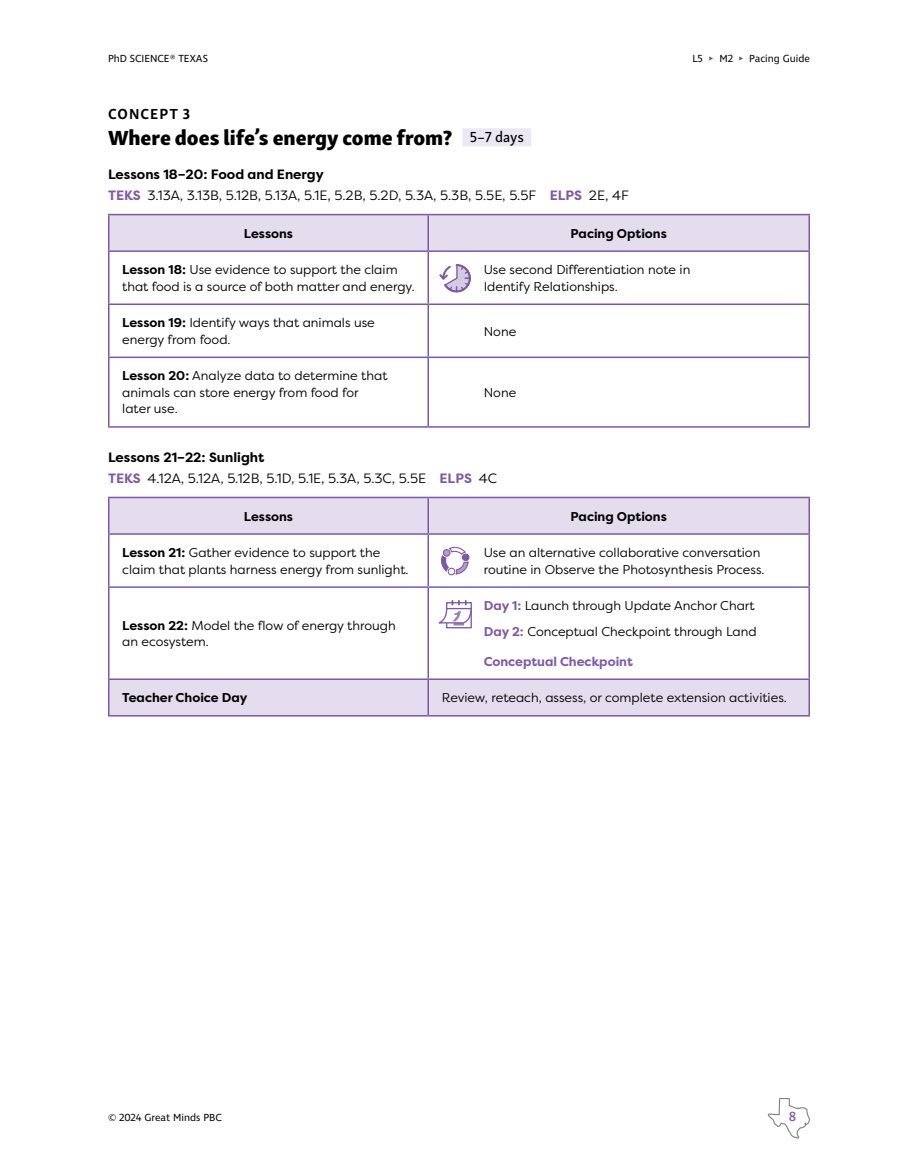
<style>
.page{position:relative;width:918px;height:1175px;background:#fff}
.page>*{position:absolute;margin:0;border:0;box-sizing:border-box;transform-origin:0 0}
.t1{font:21px "Skolar Sans Latn Eb";color:#000}
.t2{font:700 15px "Skolar Sans Latn";letter-spacing:.07em;color:#000}
.t3{font:15px "Skolar Sans Latn Me";color:#000}
.t4{font:13.5px "Filson Pro";color:#000}
.t5{font:700 13.5px "Filson Pro";color:#000}
.t6{font:500 13.5px "Ingra";color:#7f58a5}
.t7{font:12.75px/16.5px "Filson Pro";color:#000}
.t8{font:700 12.75px "Filson Pro";color:#000}
.t9{font:700 12.75px "Filson Pro";color:#7f58a5}
.t10{font:10.5px "Ingra";color:#000}
.s1{color:#636466}
.s2{font-weight:700;color:#7f58a5}
.s3{font-weight:700}
</style>
<div class="page">
<div style="left:463px;top:128px;width:68px;height:18px;background:#ebe7f3"></div>
<div style="left:110px;top:215px;width:698px;height:35px;background:#e3ddee"></div>
<hr style="left:428px;top:215px;width:1px;height:35px;background:#7f58a5">
<hr style="left:428px;top:252px;width:1px;height:51px;background:#7f58a5">
<hr style="left:108px;top:303px;width:320px;height:2px;background:#7f58a5">
<hr style="left:428px;top:303px;width:382px;height:2px;background:#7f58a5">
<hr style="left:428px;top:305px;width:1px;height:51px;background:#7f58a5">
<hr style="left:428px;top:358px;width:1px;height:68px;background:#7f58a5">
<hr style="left:108px;top:214px;width:320px;height:1px;background:#7f58a5">
<hr style="left:108px;top:215px;width:2px;height:35px;background:#7f58a5">
<hr style="left:428px;top:214px;width:382px;height:1px;background:#7f58a5">
<hr style="left:808px;top:215px;width:2px;height:35px;background:#7f58a5">
<hr style="left:108px;top:250px;width:320px;height:2px;background:#7f58a5">
<hr style="left:428px;top:250px;width:382px;height:2px;background:#7f58a5">
<hr style="left:108px;top:252px;width:2px;height:51px;background:#7f58a5">
<hr style="left:808px;top:252px;width:2px;height:51px;background:#7f58a5">
<hr style="left:108px;top:305px;width:2px;height:51px;background:#7f58a5">
<hr style="left:808px;top:305px;width:2px;height:51px;background:#7f58a5">
<hr style="left:108px;top:356px;width:320px;height:2px;background:#7f58a5">
<hr style="left:108px;top:358px;width:2px;height:68px;background:#7f58a5">
<hr style="left:428px;top:356px;width:382px;height:2px;background:#7f58a5">
<hr style="left:808px;top:358px;width:2px;height:68px;background:#7f58a5">
<hr style="left:108px;top:426px;width:320px;height:2px;background:#7f58a5">
<hr style="left:428px;top:426px;width:382px;height:2px;background:#7f58a5">
<svg style="left:439px;top:264px;width:32px;height:28px"></svg>
<svg style="left:110px;top:498px;width:698px;height:217px"></svg>
<hr style="left:428px;top:498px;width:1px;height:35px;background:#7f58a5">
<hr style="left:428px;top:535px;width:1px;height:51px;background:#7f58a5">
<hr style="left:428px;top:588px;width:1px;height:90px;background:#7f58a5">
<hr style="left:108px;top:496px;width:320px;height:2px;background:#7f58a5">
<hr style="left:108px;top:498px;width:2px;height:35px;background:#7f58a5">
<hr style="left:428px;top:496px;width:382px;height:2px;background:#7f58a5">
<hr style="left:808px;top:498px;width:2px;height:35px;background:#7f58a5">
<hr style="left:108px;top:533px;width:320px;height:2px;background:#7f58a5">
<hr style="left:428px;top:533px;width:382px;height:2px;background:#7f58a5">
<hr style="left:108px;top:535px;width:2px;height:51px;background:#7f58a5">
<hr style="left:808px;top:535px;width:2px;height:51px;background:#7f58a5">
<hr style="left:108px;top:588px;width:2px;height:90px;background:#7f58a5">
<hr style="left:808px;top:588px;width:2px;height:90px;background:#7f58a5">
<hr style="left:428px;top:680px;width:1px;height:35px;background:#7f58a5">
<hr style="left:108px;top:586px;width:320px;height:2px;background:#7f58a5">
<hr style="left:428px;top:586px;width:382px;height:2px;background:#7f58a5">
<hr style="left:108px;top:678px;width:320px;height:2px;background:#7f58a5">
<hr style="left:108px;top:680px;width:2px;height:35px;background:#7f58a5">
<hr style="left:428px;top:678px;width:382px;height:2px;background:#7f58a5">
<hr style="left:808px;top:680px;width:2px;height:35px;background:#7f58a5">
<hr style="left:108px;top:715px;width:320px;height:1px;background:#7f58a5">
<hr style="left:428px;top:715px;width:382px;height:1px;background:#7f58a5">
<svg style="left:440px;top:546px;width:29px;height:29px"></svg>
<div style="left:462px;top:554px;width:7px;height:6px;background:#7f58a5;border-radius:50%"></div>
<div style="left:462px;top:553px;width:7px;height:8px;border:1px solid #7f58a5;border-radius:50%"></div>
<div style="left:443px;top:549px;width:7px;height:7px;background:#b39ecc;border-radius:50%"></div>
<div style="left:443px;top:549px;width:7px;height:7px;border:1px solid #7f58a5;border-radius:50%"></div>
<div style="left:448px;top:568px;width:7px;height:7px;background:#fff;border-radius:50%"></div>
<div style="left:448px;top:567px;width:7px;height:8px;border:1px solid #7f58a5;border-radius:50%"></div>
<svg style="left:448px;top:625px;width:22px;height:1px"></svg>
<div style="left:446px;top:602px;width:26px;height:26px;border:1px solid #7f58a5"></div>
<svg style="left:438px;top:601px;width:34px;height:24px"></svg>
<svg style="left:767px;top:1097px;width:43px;height:42px"></svg>
<p class="t10" style="left:108px;top:52px;width:101px">PhD SCIENCE® TEXAS</p>
<p class="t10" style="left:692px;top:52px;width:119px">L5 <span class="s1">▸</span> M2 <span class="s1">▸</span> Pacing Guide</p>
<h3 class="t2" style="left:108px;top:102px;width:83px">CONCEPT 3</h3>
<h3 class="t1" style="left:108px;top:120px;width:346px">Where does life’s energy come from?</h3>
<p class="t3" style="left:470px;top:125px;width:56px">5–7 days</p>
<h4 class="t5" style="left:108px;top:166px;width:217px">Lessons 18–20: Food and Energy</h4>
<p class="t4" style="left:108px;top:187px;width:522px"><span class="s2">TEKS</span> 3.13A, 3.13B, 5.12B, 5.13A, 5.1E, 5.2B, 5.2D, 5.3A, 5.3B, 5.5E, 5.5F <span class="s2">ELPS</span> 2E, 4F</p>
<p class="t8" style="left:244px;top:225px;width:51px">Lessons</p>
<p class="t8" style="left:571px;top:225px;width:98px">Pacing Options</p>
<p class="t7" style="left:122px;top:261px;width:294px"><span class="s3">Lesson 18:</span> Use evidence to support the claim that food is a source of both matter and energy.</p>
<p class="t7" style="left:484px;top:261px;width:208px">Use second Differentiation note in<br>Identify Relationships.</p>
<p class="t7" style="left:122px;top:314px;width:254px"><span class="s3">Lesson 19:</span> Identify ways that animals use energy from food.</p>
<p class="t7" style="left:484px;top:322px;width:34px">None</p>
<p class="t7" style="left:122px;top:367px;width:267px"><span class="s3">Lesson 20:</span> Analyze data to determine that animals can store energy from food for later use.</p>
<p class="t7" style="left:484px;top:384px;width:34px">None</p>
<h4 class="t5" style="left:108px;top:449px;width:158px">Lessons 21–22: Sunlight</h4>
<p class="t4" style="left:108px;top:469px;width:391px"><span class="s2">TEKS</span> 4.12A, 5.12A, 5.12B, 5.1D, 5.1E, 5.3A, 5.3C, 5.5E <span class="s2">ELPS</span> 4C</p>
<p class="t8" style="left:244px;top:508px;width:51px">Lessons</p>
<p class="t8" style="left:571px;top:508px;width:98px">Pacing Options</p>
<p class="t7" style="left:122px;top:544px;width:288px"><span class="s3">Lesson 21:</span> Gather evidence to support the claim that plants harness energy from sunlight.</p>
<p class="t7" style="left:484px;top:544px;width:282px">Use an alternative collaborative conversation routine in Observe the Photosynthesis Process.</p>
<p class="t7" style="left:122px;top:616px;width:275px"><span class="s3">Lesson 22:</span> Model the flow of energy through an ecosystem.</p>
<p class="t7" style="left:484px;top:597px;width:272px"><span class="s2">Day 1:</span> Launch through Update Anchor Chart</p>
<p class="t7" style="left:484px;top:622px;width:274px"><span class="s2">Day 2:</span> Conceptual Checkpoint through Land</p>
<p class="t9" style="left:484px;top:653px;width:151px">Conceptual Checkpoint</p>
<p class="t8" style="left:122px;top:689px;width:127px">Teacher Choice Day</p>
<p class="t7" style="left:442px;top:689px;width:347px">Review, reteach, assess, or complete extension activities.</p>
<p class="t10" style="left:108px;top:1110px;width:115px">© 2024 Great Minds PBC</p>
<p class="t6" style="left:789px;top:1108px;width:9px">8</p>
</div>
